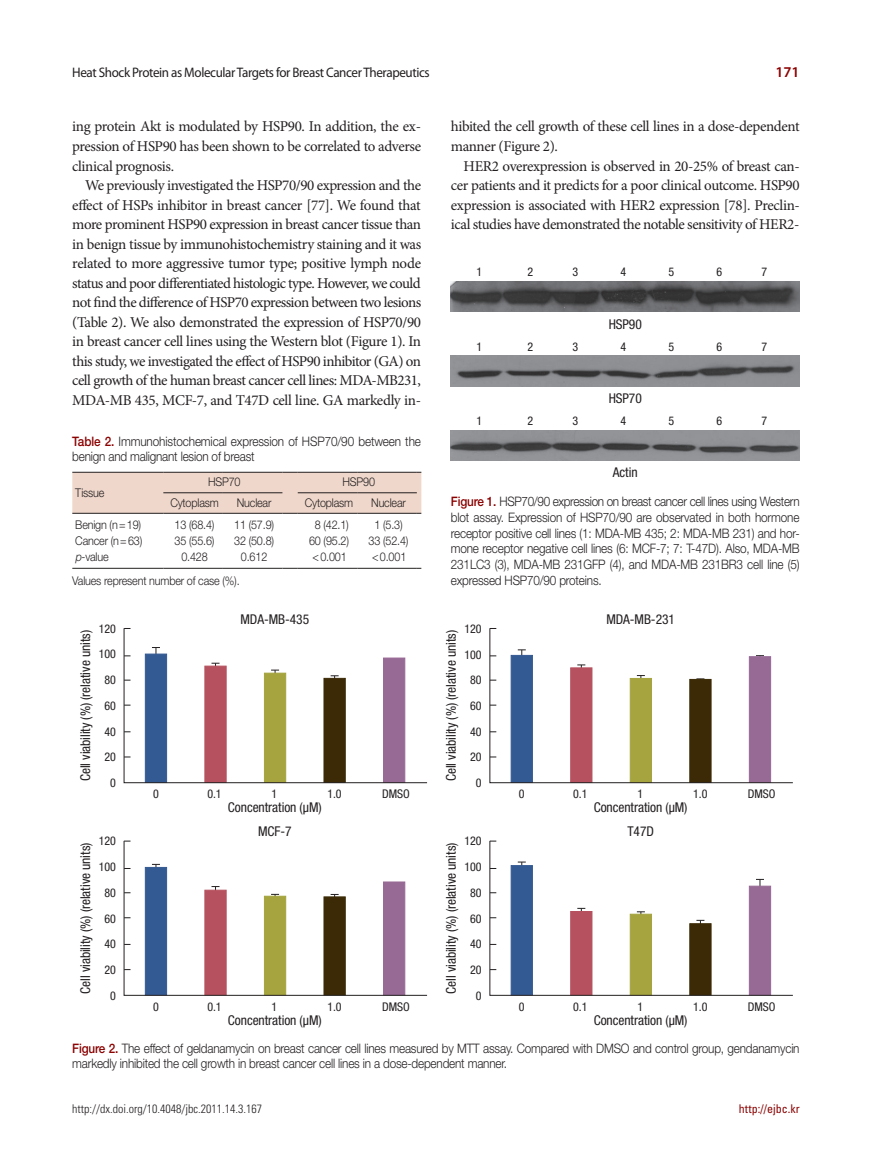
<style>
.page{position:relative;width:872px;height:1170px;background:#fff}
.page>*{position:absolute;margin:0;border:0;box-sizing:border-box;transform-origin:0 0}
.t1{font:15px/19.5px "Minion Pro";letter-spacing:-.03em;color:#231f20;text-align:justify}
.t2{font:600 15px "Myriad Pro";color:#8b0202}
.t3{font:13.8px "Myriad Pro";letter-spacing:-.03em;color:#231f20;scale:.95 1}
.t4{font:condensed 13.5px "Helvetica Neue LT Std";letter-spacing:-.005em;color:#231f20}
.t5{font:300 13.05px/15.6px "Helvetica Neue LT Std";letter-spacing:-.015em;color:#231f20;scale:.9 1}
.t6{font:300 12px "Helvetica Neue LT Std";letter-spacing:-.015em;color:#231f20;scale:.9 1}
.t7{font:condensed 12px/25.7px "Helvetica Neue LT Std";letter-spacing:-.005em;color:#231f20;text-align:right}
.t8{font:300 condensed 12px "Univers LT Std";color:#231f20}
.t9{font:condensed 12px "Univers LT Std";color:#8b0202}
.s1{font-weight:500;color:#8b0202}
.s2{font-style:italic}
</style>
<div class="page">
<svg style="left:72px;top:472px;width:349px;height:42px;background:#e3ccc1"></svg>
<hr style="left:72px;top:568px;width:91px;height:1px;background:#231f20">
<hr style="left:163px;top:568px;width:60px;height:1px;background:#231f20">
<hr style="left:223px;top:568px;width:59px;height:1px;background:#231f20">
<svg style="left:282px;top:568px;width:16px;height:1px"></svg>
<hr style="left:298px;top:568px;width:59px;height:1px;background:#231f20">
<hr style="left:357px;top:568px;width:60px;height:1px;background:#231f20">
<img style="left:451px;top:281px;width:348px;height:31px">
<img style="left:451px;top:356px;width:348px;height:30px">
<img style="left:451px;top:430px;width:348px;height:30px">
<svg style="left:123px;top:628px;width:305px;height:155px"></svg>
<svg style="left:489px;top:628px;width:304px;height:155px"></svg>
<svg style="left:123px;top:840px;width:304px;height:155px"></svg>
<svg style="left:489px;top:840px;width:304px;height:155px"></svg>
<p class="t3" style="left:72px;top:64px;width:378px">Heat Shock Protein as MolecularTargets for Breast CancerTherapeutics</p>
<p class="t2" style="left:775px;top:63px;width:26px">171</p>
<p class="t1" style="left:72px;top:117px;width:350px">ing protein Akt is modulated by HSP90. In addition, the ex&shy;pression of HSP90 has been shown to be correlated to adverse clinical prognosis.</p>
<p class="t1" style="left:72px;top:175px;width:350px;text-indent:13px">We previously investigated the HSP70/90 expression and the effect of HSPs inhibitor in breast cancer [77]. We found that more prominent HSP90 expression in breast cancer tissue than in benign tissue by immunohistochemistry staining and it was related to more aggressive tumor type; positive lymph node status and poor differentiated histologic type. However, we could not find the difference of HSP70 expression between two lesions (Table 2). We also demonstrated the expression of HSP70/90 in breast cancer cell lines using the Western blot (Figure 1). In this study, we investigated the effect of HSP90 inhibitor (GA) on cell growth of the human breast cancer cell lines: MDA-MB231, MDA-MB 435, MCF-7, and T47D cell line. GA markedly in-</p>
<p class="t5" style="left:72px;top:433px;width:389px"><span class="s1">Table 2.</span> Immunohistochemical expression of HSP70/90 between the benign and malignant lesion of breast</p>
<p class="t6" style="left:75px;top:485px;width:34px">Tissue</p>
<p class="t6" style="left:208px;top:475px;width:38px">HSP70</p>
<p class="t6" style="left:342px;top:475px;width:38px">HSP90</p>
<p class="t6" style="left:170px;top:495px;width:55px">Cytoplasm</p>
<p class="t6" style="left:237px;top:495px;width:40px">Nuclear</p>
<p class="t6" style="left:305px;top:495px;width:55px">Cytoplasm</p>
<p class="t6" style="left:371px;top:495px;width:40px">Nuclear</p>
<p class="t6" style="left:75px;top:517px;width:75px">Benign (n=19)</p>
<p class="t6" style="left:175px;top:517px;width:46px">13 (68.4)</p>
<p class="t6" style="left:234px;top:517px;width:46px">11 (57.9)</p>
<p class="t6" style="left:315px;top:517px;width:39px">8 (42.1)</p>
<p class="t6" style="left:374px;top:517px;width:33px">1 (5.3)</p>
<p class="t6" style="left:75px;top:533px;width:76px">Cancer (n=63)</p>
<p class="t6" style="left:175px;top:533px;width:46px">35 (55.6)</p>
<p class="t6" style="left:234px;top:533px;width:46px">32 (50.8)</p>
<p class="t6" style="left:309px;top:533px;width:46px">60 (95.2)</p>
<p class="t6" style="left:368px;top:533px;width:46px">33 (52.4)</p>
<p class="t6" style="left:76px;top:549px;width:38px"><span class="s2">p</span>-value</p>
<p class="t6" style="left:181px;top:549px;width:31px">0.428</p>
<p class="t6" style="left:241px;top:549px;width:31px">0.612</p>
<p class="t6" style="left:312px;top:549px;width:40px">&lt;0.001</p>
<p class="t6" style="left:372px;top:549px;width:40px">&lt;0.001</p>
<p class="t6" style="left:72px;top:573px;width:187px">Values represent number of case (%).</p>
<p class="t1" style="left:451px;top:117px;width:350px">hibited the cell growth of these cell lines in a dose-dependent manner (Figure 2).</p>
<p class="t1" style="left:451px;top:156px;width:350px;text-indent:13px">HER2 overexpression is observed in 20-25% of breast can&shy;cer patients and it predicts for a poor clinical outcome. HSP90 expression is associated with HER2 expression [78]. Preclin&shy;ical studies have demonstrated the notable sensitivity of HER2-</p>
<p class="t7" style="left:476px;top:259px;width:7px">1</p>
<p class="t7" style="left:527px;top:259px;width:7px">2</p>
<p class="t7" style="left:572px;top:259px;width:7px">3</p>
<p class="t7" style="left:620px;top:259px;width:7px">4</p>
<p class="t7" style="left:668px;top:259px;width:7px">5</p>
<p class="t7" style="left:716px;top:259px;width:7px">6</p>
<p class="t7" style="left:761px;top:259px;width:7px">7</p>
<p class="t4" style="left:608px;top:316px;width:35px">HSP90</p>
<p class="t7" style="left:476px;top:333px;width:7px">1</p>
<p class="t7" style="left:527px;top:333px;width:7px">2</p>
<p class="t7" style="left:572px;top:333px;width:7px">3</p>
<p class="t7" style="left:620px;top:333px;width:7px">4</p>
<p class="t7" style="left:668px;top:333px;width:7px">5</p>
<p class="t7" style="left:716px;top:333px;width:7px">6</p>
<p class="t7" style="left:761px;top:333px;width:7px">7</p>
<p class="t4" style="left:608px;top:390px;width:35px">HSP70</p>
<p class="t7" style="left:476px;top:407px;width:7px">1</p>
<p class="t7" style="left:527px;top:407px;width:7px">2</p>
<p class="t7" style="left:572px;top:407px;width:7px">3</p>
<p class="t7" style="left:620px;top:407px;width:7px">4</p>
<p class="t7" style="left:668px;top:407px;width:7px">5</p>
<p class="t7" style="left:716px;top:407px;width:7px">6</p>
<p class="t7" style="left:761px;top:407px;width:7px">7</p>
<p class="t4" style="left:613px;top:464px;width:26px">Actin</p>
<p class="t5" style="left:451px;top:493px;width:389px;text-align:justify"><span class="s1">Figure 1.</span> HSP70/90 expression on breast cancer cell lines using Western blot assay. Expression of HSP70/90 are observated in both hormone receptor positive cell lines (1: MDA-MB 435; 2: MDA-MB 231) and hor&shy;mone receptor negative cell lines (6: MCF-7; 7: T-47D). Also, MDA-MB 231LC3 (3), MDA-MB 231GFP (4), and MDA-MB 231BR3 cell line (5) expressed HSP70/90 proteins.</p>
<p class="t4" style="left:240px;top:611px;width:70px">MDA-MB-435</p>
<p class="t4" style="left:606px;top:611px;width:70px">MDA-MB-231</p>
<p class="t7" style="left:99px;top:615px;width:19px">120<br>100<br>80<br>60<br>40<br>20<br>0</p>
<p class="t7" style="left:464px;top:615px;width:19px">120<br>100<br>80<br>60<br>40<br>20<br>0</p>
<p class="t4" style="left:77px;top:781px;width:152px;rotate:-90deg">Cell viability (%) (relative units)</p>
<p class="t4" style="left:443px;top:781px;width:152px;rotate:-90deg">Cell viability (%) (relative units)</p>
<p class="t4" style="left:228px;top:799px;width:95px">Concentration (µM)</p>
<p class="t4" style="left:594px;top:799px;width:95px">Concentration (µM)</p>
<p class="t7" style="left:153px;top:780px;width:7px">0</p>
<p class="t7" style="left:207px;top:780px;width:16px">0.1</p>
<p class="t7" style="left:272px;top:780px;width:7px">1</p>
<p class="t7" style="left:327px;top:780px;width:16px">1.0</p>
<p class="t7" style="left:382px;top:780px;width:29px">DMSO</p>
<p class="t7" style="left:519px;top:780px;width:7px">0</p>
<p class="t7" style="left:573px;top:780px;width:16px">0.1</p>
<p class="t7" style="left:637px;top:780px;width:7px">1</p>
<p class="t7" style="left:693px;top:780px;width:16px">1.0</p>
<p class="t7" style="left:748px;top:780px;width:29px">DMSO</p>
<p class="t4" style="left:258px;top:823px;width:35px">MCF-7</p>
<p class="t4" style="left:627px;top:823px;width:28px">T47D</p>
<p class="t7" style="left:99px;top:828px;width:19px">120<br>100<br>80<br>60<br>40<br>20<br>0</p>
<p class="t7" style="left:464px;top:828px;width:19px">120<br>100<br>80<br>60<br>40<br>20<br>0</p>
<p class="t4" style="left:77px;top:993px;width:152px;rotate:-90deg">Cell viability (%) (relative units)</p>
<p class="t4" style="left:443px;top:993px;width:152px;rotate:-90deg">Cell viability (%) (relative units)</p>
<p class="t4" style="left:228px;top:1012px;width:95px">Concentration (µM)</p>
<p class="t4" style="left:594px;top:1012px;width:95px">Concentration (µM)</p>
<p class="t7" style="left:153px;top:993px;width:7px">0</p>
<p class="t7" style="left:207px;top:993px;width:16px">0.1</p>
<p class="t7" style="left:272px;top:993px;width:7px">1</p>
<p class="t7" style="left:327px;top:993px;width:16px">1.0</p>
<p class="t7" style="left:382px;top:993px;width:29px">DMSO</p>
<p class="t7" style="left:519px;top:993px;width:7px">0</p>
<p class="t7" style="left:573px;top:993px;width:16px">0.1</p>
<p class="t7" style="left:637px;top:993px;width:7px">1</p>
<p class="t7" style="left:693px;top:993px;width:16px">1.0</p>
<p class="t7" style="left:748px;top:993px;width:29px">DMSO</p>
<p class="t5" style="left:72px;top:1039px;width:809px"><span class="s1">Figure 2.</span> The effect of geldanamycin on breast cancer cell lines measured by MTT assay. Compared with DMSO and control group, gendanamycin markedly inhibited the cell growth in breast cancer cell lines in a dose-dependent manner.</p>
<p class="t8" style="left:72px;top:1101px;width:191px">http://dx.doi.org/10.4048/jbc.2011.14.3.167</p>
<p class="t9" style="left:739px;top:1100px;width:62px">http://ejbc.kr</p>
</div>
